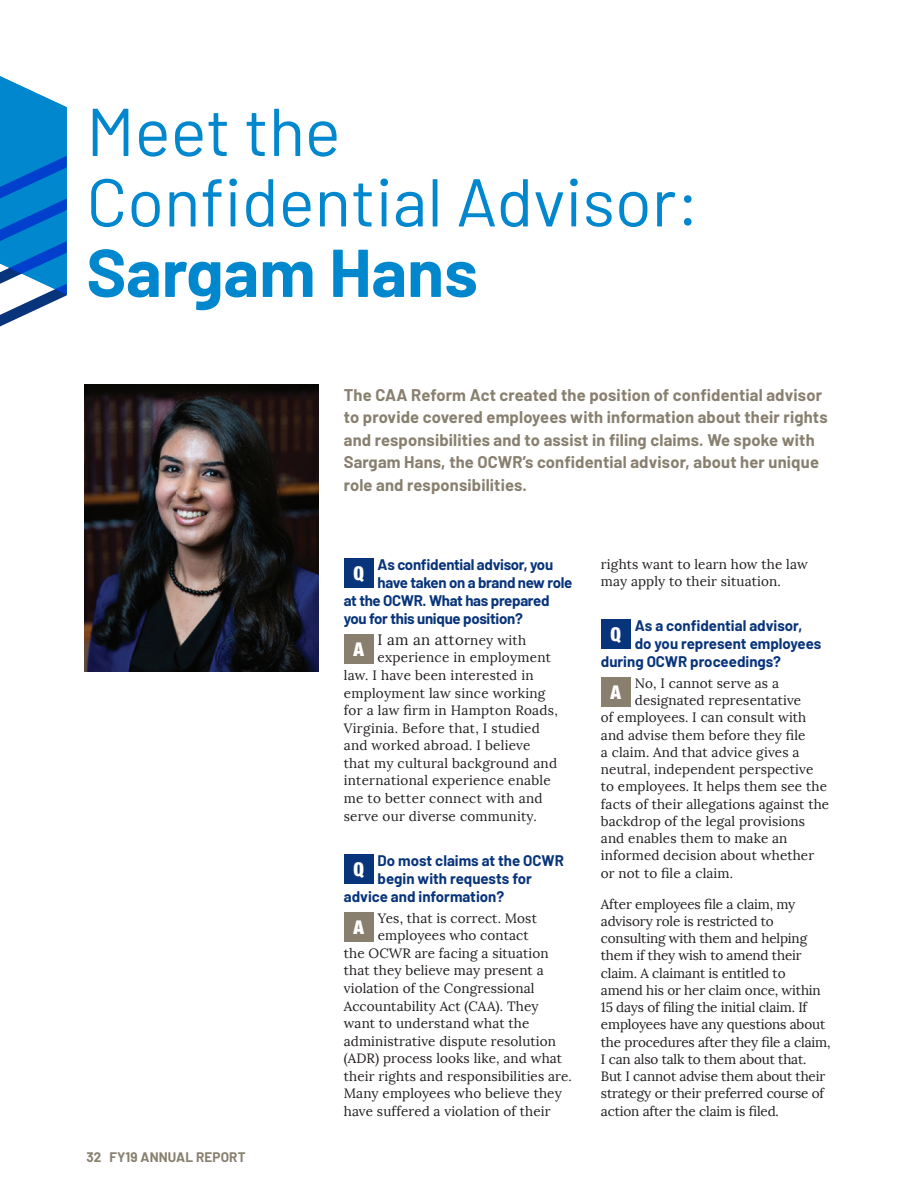
<style>
.page{position:relative;width:918px;height:1188px;background:#fff}
.page>*{position:absolute;margin:0;border:0;box-sizing:border-box;transform-origin:0 0}
.t1{font:67.5px/70.5px "Barlow";color:#0087cd}
.t2{font:900 condensed 18.9px "Helvetica Neue";color:#fff}
.t3{font:700 16.5px/22.5px "Barlow";letter-spacing:.01em;color:#887f6f}
.t4{font:700 15px "Barlow";letter-spacing:-.005em;color:#08347b}
.t5{font:15px "Lora";letter-spacing:.02em;color:#231f20}
.t6{font:13.5px/17.5px "Lora";letter-spacing:.01em;color:#231f20}
.t7{font:13.5px/17.2px "Lora";letter-spacing:-.01em;color:#231f20}
.t8{font:700 13.5px "Barlow";letter-spacing:.01em;color:#887f6f}
.s1{font-weight:700}
.s2{font-size:13.5px}
</style>
<div class="page">
<div style="left:344px;top:558px;width:30px;height:30px;background:#08347b"></div>
<div style="left:344px;top:634px;width:30px;height:30px;background:#887f6f"></div>
<div style="left:344px;top:854px;width:30px;height:30px;background:#08347b"></div>
<div style="left:344px;top:912px;width:30px;height:30px;background:#887f6f"></div>
<div style="left:601px;top:620px;width:30px;height:29px;background:#08347b"></div>
<div style="left:601px;top:677px;width:30px;height:30px;background:#887f6f"></div>
<img style="left:85px;top:384px;width:234px;height:287px">
<svg style="left:0;top:76px;width:67px;height:251px"></svg>
<h2 class="t1" style="left:86px;top:91px;width:614px">Meet the<br>Confidential Advisor:<br><span class="s1">Sargam Hans</span></h2>
<p class="t3" style="left:344px;top:383px;width:485px">The CAA Reform Act created the position of confidential advisor to provide covered employees with information about their rights and responsibilities and to assist in filing claims. We spoke with Sargam Hans, the OCWR’s confidential advisor, about her unique role and responsibilities.</p>
<p class="t8" style="left:86px;top:1147px;width:161px">32 FY19 ANNUAL REPORT</p>
<h3 class="t4" style="left:378px;top:553px;width:177px">As confidential advisor, you</h3>
<h3 class="t4" style="left:378px;top:571px;width:196px">have taken on a brand new role</h3>
<h3 class="t4" style="left:344px;top:590px;width:207px">at the OCWR. What has prepared</h3>
<h3 class="t4" style="left:344px;top:608px;width:181px">you for this unique position?</h3>
<p class="t2" style="left:353px;top:634px;width:12px">A</p>
<h3 class="t2" style="left:353px;top:557px;width:12px">Q</h3>
<p class="t5" style="left:378px;top:631px;width:150px">I am an atto<span class="s2">rney with</span></p>
<p class="t6" style="left:344px;top:649px;width:215px;text-indent:34px">experience in employment law. I have been interested in employment law since working for a law firm in Hampton Roads,<br>Virginia. Before that, I studied and worked abroad. I believe that my cultural background and international experience enable me to better connect with and serve our diverse community.</p>
<h3 class="t2" style="left:353px;top:854px;width:12px">Q</h3>
<h3 class="t4" style="left:378px;top:849px;width:188px">Do most claims at the OCWR</h3>
<h3 class="t4" style="left:378px;top:867px;width:156px">begin with requests for</h3>
<h3 class="t4" style="left:344px;top:886px;width:162px">advice and information?</h3>
<p class="t2" style="left:353px;top:911px;width:12px">A</p>
<p class="t6" style="left:378px;top:910px;width:161px">Yes, that is correct. Most</p>
<p class="t6" style="left:378px;top:927px;width:152px">employees who contact</p>
<p class="t6" style="left:344px;top:944px;width:206px">the OCWR are facing a situation</p>
<p class="t6" style="left:344px;top:962px;width:201px">that they believe may present a</p>
<p class="t6" style="left:344px;top:980px;width:192px">violation of the Congressional</p>
<p class="t6" style="left:344px;top:997px;width:196px">Accountability Act (CAA). They</p>
<p class="t6" style="left:344px;top:1015px;width:187px">want to understand what the</p>
<p class="t6" style="left:344px;top:1032px;width:214px">administrative dispute resolution</p>
<p class="t6" style="left:344px;top:1050px;width:220px">(ADR) process looks like, and what</p>
<p class="t6" style="left:344px;top:1067px;width:230px">their rights and responsibilities are.</p>
<p class="t6" style="left:344px;top:1085px;width:220px">Many employees who believe they</p>
<p class="t6" style="left:344px;top:1102px;width:208px">have suffered a violation of their</p>
<p class="t6" style="left:601px;top:556px;width:208px">rights want to learn how the law may apply to their situation.</p>
<h3 class="t2" style="left:611px;top:619px;width:12px">Q</h3>
<h3 class="t4" style="left:635px;top:615px;width:169px">As a confidential advisor,</h3>
<h3 class="t4" style="left:635px;top:633px;width:188px">do you represent employees</h3>
<h3 class="t4" style="left:601px;top:651px;width:182px">during OCWR proceedings?</h3>
<p class="t2" style="left:611px;top:676px;width:12px">A</p>
<p class="t6" style="left:635px;top:674px;width:146px">No, I cannot serve as a</p>
<p class="t6" style="left:635px;top:692px;width:168px">designated representative</p>
<p class="t6" style="left:601px;top:709px;width:207px">of employees. I can consult with</p>
<p class="t6" style="left:601px;top:726px;width:206px">and advise them before they file</p>
<p class="t6" style="left:601px;top:743px;width:200px">a claim. And that advice gives a</p>
<p class="t6" style="left:601px;top:761px;width:214px">neutral, independent perspective</p>
<p class="t6" style="left:601px;top:778px;width:228px">to employees. It helps them see the</p>
<p class="t6" style="left:601px;top:795px;width:230px">facts of their allegations against the</p>
<p class="t6" style="left:601px;top:812px;width:206px">backdrop of the legal provisions</p>
<p class="t6" style="left:601px;top:830px;width:188px">and enables them to make an</p>
<p class="t6" style="left:601px;top:847px;width:215px">informed decision about whether</p>
<p class="t6" style="left:601px;top:864px;width:134px">or not to file a claim.</p>
<p class="t7" style="left:601px;top:895px;width:231px">After employees file a claim, my advisory role is restricted to consulting with them and helping them if they wish to amend their claim. A claimant is entitled to amend his or her claim once, within 15 days of filing the initial claim. If employees have any questions about the procedures after they file a claim, I can also talk to them about that.<br>But I cannot advise them about their strategy or their preferred course of action after the claim is filed.</p>
</div>
